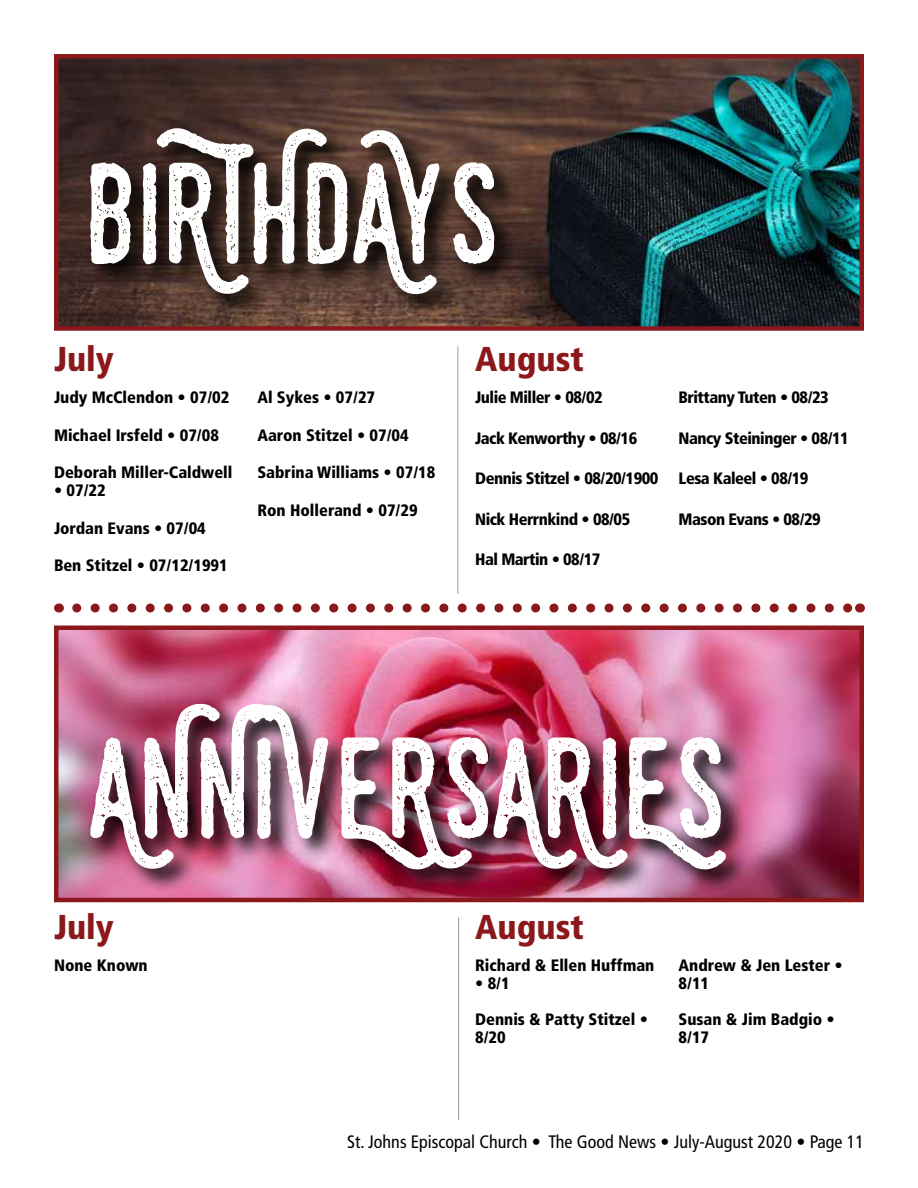
<style>
.page{position:relative;width:918px;height:1188px;background:#fff}
.page>*{position:absolute;margin:0;border:0;box-sizing:border-box;transform-origin:0 0}
.t1{font:900 condensed 34.5px "Frutiger LT Std";color:#8b191b}
.t2{font:condensed 18px "Frutiger LT Std";color:#000}
.t3{font:900 condensed 16.5px/18px "Frutiger LT Std";color:#000}
.t4{font:900 condensed 16.5px "Frutiger LT Std";letter-spacing:-.03em;color:#000}
</style>
<div class="page">
<img style="left:59px;top:59px;width:800px;height:267px">
<div style="left:54px;top:54px;width:810px;height:277px;border:4px solid #8b191b"></div>
<img style="left:59px;top:631px;width:800px;height:266px">
<div style="left:54px;top:626px;width:810px;height:276px;border:4px solid #8b191b"></div>
<svg style="left:77px;top:604px;width:773px;height:9px"></svg>
<svg style="left:86px;top:124px;width:434px;height:195px;background:#553b31"></svg>
<svg style="left:90px;top:128px;width:404px;height:166px"></svg>
<img style="left:86px;top:700px;width:665px;height:195px">
<img style="left:90px;top:704px;width:636px;height:166px">
<hr style="left:458px;top:917px;width:1px;height:203px;background:#000">
<hr style="left:458px;top:346px;width:1px;height:248px;background:#000">
<h1 class="t1" style="left:54px;top:338px;width:61px">July</h1>
<h1 class="t1" style="left:475px;top:338px;width:110px">August</h1>
<p class="t3" style="left:54px;top:389px;width:177px">Judy McClendon • 07/02</p>
<p class="t3" style="left:54px;top:426px;width:166px">Michael Irsfeld • 07/08</p>
<p class="t3" style="left:54px;top:464px;width:180px">Deborah Miller-Caldwell</p>
<p class="t3" style="left:54px;top:482px;width:53px">• 07/22</p>
<p class="t3" style="left:54px;top:519px;width:153px">Jordan Evans • 07/04</p>
<p class="t3" style="left:54px;top:557px;width:175px">Ben Stitzel • 07/12/1991</p>
<p class="t3" style="left:257px;top:389px;width:119px">Al Sykes • 07/27</p>
<p class="t3" style="left:257px;top:426px;width:153px">Aaron Stitzel • 07/04</p>
<p class="t3" style="left:257px;top:464px;width:180px">Sabrina Williams • 07/18</p>
<p class="t3" style="left:257px;top:501px;width:162px">Ron Hollerand • 07/29</p>
<p class="t4" style="left:475px;top:388px;width:129px">Julie Miller • 08/02</p>
<p class="t4" style="left:475px;top:428px;width:164px">Jack Kenworthy • 08/16</p>
<p class="t4" style="left:475px;top:469px;width:185px">Dennis Stitzel • 08/20/1900</p>
<p class="t4" style="left:475px;top:509px;width:157px">Nick Herrnkind • 08/05</p>
<p class="t4" style="left:475px;top:550px;width:127px">Hal Martin • 08/17</p>
<p class="t4" style="left:679px;top:388px;width:152px">Brittany Tuten • 08/23</p>
<p class="t4" style="left:679px;top:428px;width:172px">Nancy Steininger • 08/11</p>
<p class="t4" style="left:679px;top:469px;width:131px">Lesa Kaleel • 08/19</p>
<p class="t4" style="left:679px;top:509px;width:144px">Mason Evans • 08/29</p>
<h1 class="t1" style="left:54px;top:906px;width:61px">July</h1>
<h1 class="t1" style="left:475px;top:906px;width:110px">August</h1>
<p class="t3" style="left:54px;top:957px;width:95px">None Known</p>
<p class="t3" style="left:475px;top:957px;width:181px">Richard &amp; Ellen Huffman</p>
<p class="t3" style="left:475px;top:966px;width:174px;line-height:36px">• 8/1<br>Dennis &amp; Patty Stitzel •</p>
<p class="t3" style="left:475px;top:1029px;width:32px">8/20</p>
<p class="t3" style="left:679px;top:957px;width:166px">Andrew &amp; Jen Lester •<br>8/11</p>
<p class="t3" style="left:679px;top:1011px;width:158px">Susan &amp; Jim Badgio •<br>8/17</p>
<p class="t2" style="left:347px;top:1131px;width:518px">St. Johns Episcopal Church • The Good News • July-August 2020 • Page 11</p>
</div>
